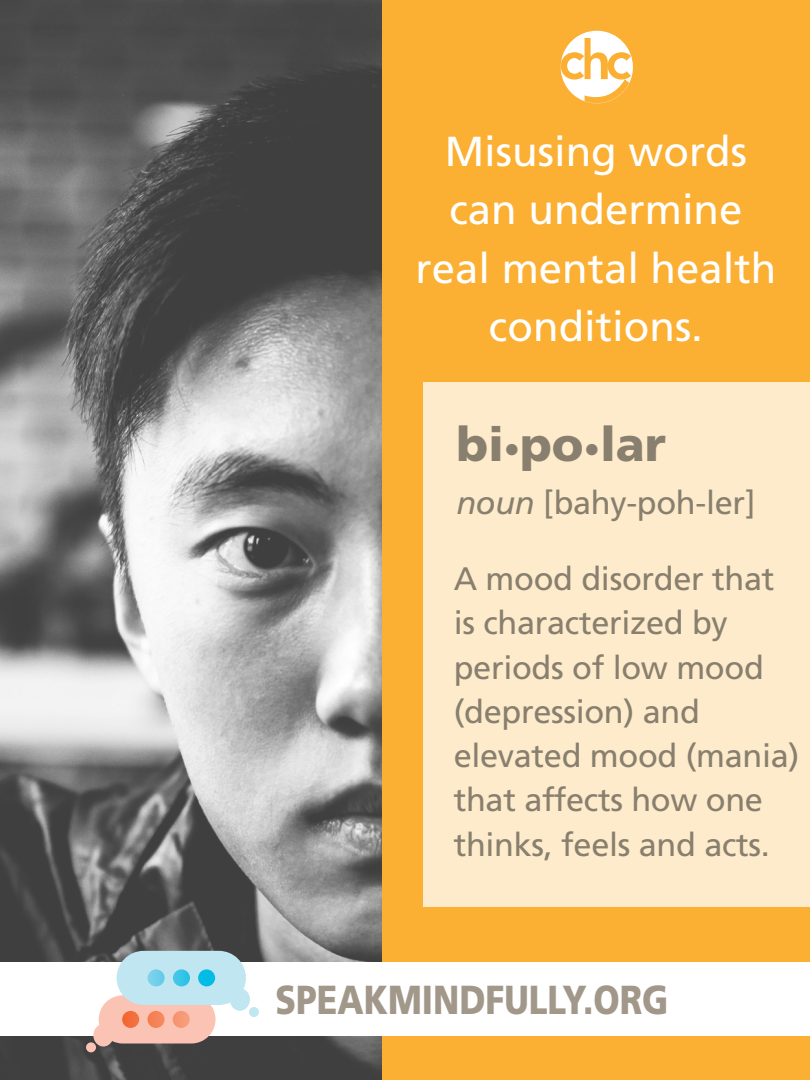
<style>
.page{position:relative;width:810px;height:1080px;background:#fff}
.page>*{position:absolute;margin:0;border:0;box-sizing:border-box;transform-origin:0 0}
.t1{font:900 47.5px "Frutiger";color:#887f6f}
.t2{font:41.88px/58.3px "Frutiger";color:#fff;text-align:center}
.t3{font:900 40.5px "Frutiger";color:#a1988a;scale:.83 1}
.t4{font:32.5px/44.2px "Frutiger";letter-spacing:-.01em;color:#887f6f}
.s1{font-size:32.62px}
.s2{font-style:italic}
</style>
<div class="page">
<svg style="left:0;top:0;width:382px;height:1080px;background:#7f7f7f"></svg>
<div style="left:382px;top:0;width:428px;height:1080px;background:#fbb033"></div>
<div style="left:423px;top:383px;width:387px;height:524px;background:#fdebcb"></div>
<div style="left:0;top:962px;width:810px;height:73px;background:#fff"></div>
<div style="left:86px;top:1042px;width:10px;height:10px;background:#fac3b3;border-radius:50%"></div>
<div style="left:249px;top:1007px;width:10px;height:10px;background:#bfe6f1;border-radius:50%"></div>
<svg style="left:93px;top:951px;width:157px;height:96px"></svg>
<div style="left:173px;top:1011px;width:17px;height:17px;background:#f69976;border-radius:9px"></div>
<svg style="left:147px;top:1011px;width:18px;height:17px"></svg>
<div style="left:122px;top:1011px;width:17px;height:17px;background:#f26c3a;border-radius:9px"></div>
<svg style="left:198px;top:969px;width:17px;height:17px"></svg>
<svg style="left:173px;top:969px;width:17px;height:17px"></svg>
<svg style="left:148px;top:969px;width:17px;height:17px"></svg>
<svg style="left:561px;top:31px;width:72px;height:72px"></svg>
<p class="t2" style="left:416px;top:123px;width:362px">Misusing words can undermine real mental health conditions.</p>
<h1 class="t1" style="left:456px;top:416px;width:211px">bi<span class="s1">•</span>po<span class="s1">•</span>lar</h1>
<p class="t4" style="left:456px;top:481px;width:301px"><span class="s2">noun</span> [bahy-poh-ler]</p>
<p class="t4" style="left:454px;top:557px;width:347px">A mood disorder that is characterized by periods of low mood (depression) and elevated mood (mania) that affects how one thinks, feels and acts.</p>
<p class="t3" style="left:276px;top:975px;width:475px">SPEAKMINDFULLY.ORG</p>
</div>
